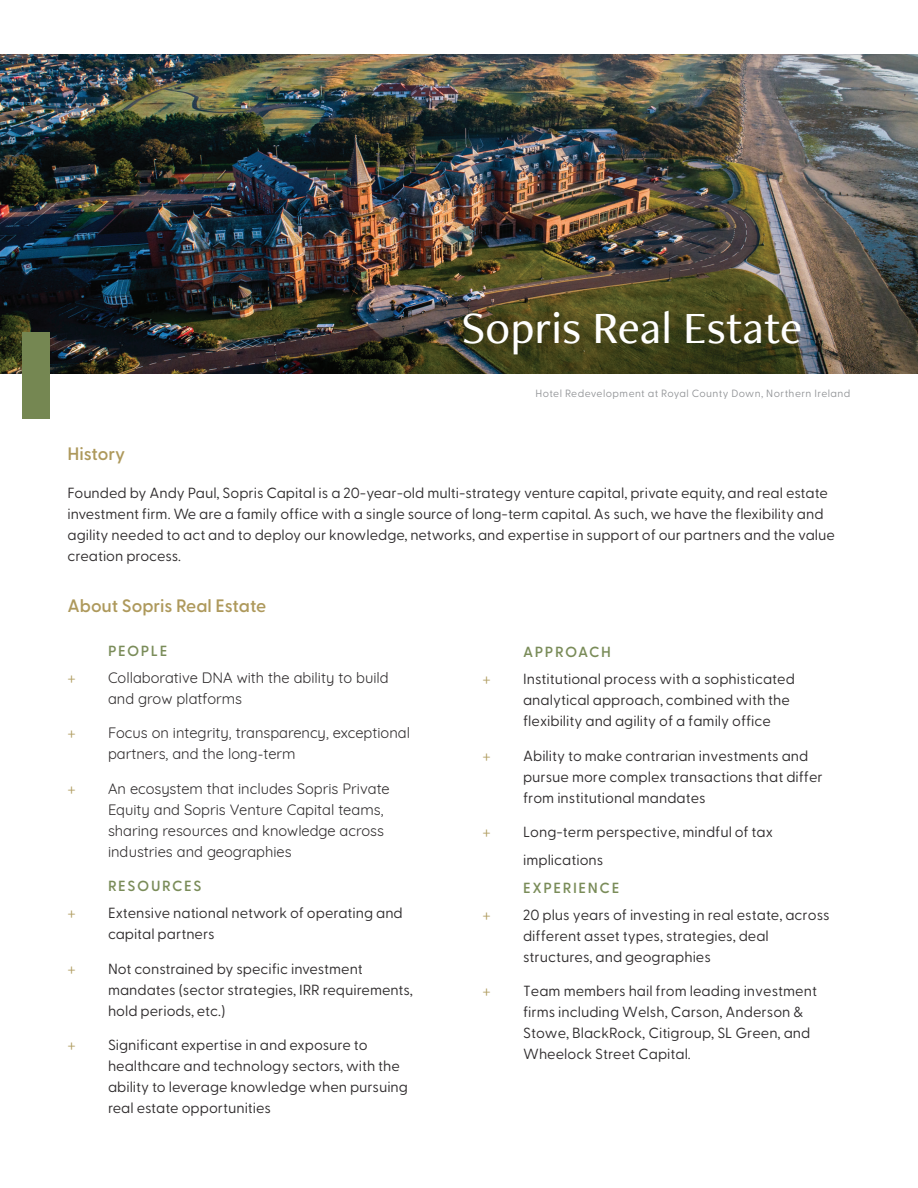
<style>
.page{position:relative;width:918px;height:1188px;background:#fff}
.page>*{position:absolute;margin:0;border:0;box-sizing:border-box;transform-origin:0 0}
.t1{font:500 46.35px "Freight Neo Pro";color:#fff}
.t2{font:600 18px "Greycliff CF";color:#ae995c}
.t3{font:14.7px/21px "Greycliff CF";color:#2e2b2c}
.t4{font:14.7px/21px "Quicksand";color:#2e2b2c}
.t5{font:600 14.7px "Greycliff CF";letter-spacing:.11em;color:#7a8c59}
.t6{font:14.7px "Quicksand";color:#b19e62}
.t7{font:10.5px "Greycliff CF";letter-spacing:.04em;color:#939598}
</style>
<div class="page">
<img style="left:0;top:54px;width:918px;height:319px">
<div style="left:23px;top:332px;width:27px;height:86px;background:#758752"></div>
<h1 class="t1" style="left:461px;top:296px;width:342px">Sopris Real Estate</h1>
<p class="t2" style="left:68px;top:440px;width:59px">History</p>
<p class="t7" style="left:535px;top:385px;width:317px">Hotel Redevelopment at Royal County Down, Northern Ireland</p>
<p class="t3" style="left:68px;top:481px;width:769px">Founded by Andy Paul, Sopris Capital is a 20-year-old multi-strategy venture capital, private equity, and real estate investment firm. We are a family office with a single source of long-term capital. As such, we have the flexibility and agility needed to act and to deploy our knowledge, networks, and expertise in support of our partners and the value creation process.</p>
<p class="t2" style="left:68px;top:592px;width:200px">About Sopris Real Estate</p>
<p class="t5" style="left:108px;top:640px;width:61px">PEOPLE</p>
<p class="t6" style="left:68px;top:666px;width:10px">+</p>
<p class="t4" style="left:108px;top:666px;width:282px">Collaborative DNA with the ability to build and grow platforms</p>
<p class="t6" style="left:68px;top:722px;width:10px">+</p>
<p class="t4" style="left:108px;top:721px;width:304px">Focus on integrity, transparency, exceptional partners, and the long-term</p>
<p class="t6" style="left:68px;top:777px;width:10px">+</p>
<p class="t4" style="left:108px;top:777px;width:283px">An ecosystem that includes Sopris Private Equity and Sopris Venture Capital teams, sharing resources and knowledge across industries and geographies</p>
<p class="t5" style="left:108px;top:875px;width:95px">RESOURCES</p>
<p class="t6" style="left:68px;top:902px;width:10px">+</p>
<p class="t3" style="left:108px;top:902px;width:296px">Extensive national network of operating and capital partners</p>
<p class="t6" style="left:68px;top:957px;width:10px">+</p>
<p class="t3" style="left:108px;top:957px;width:306px">Not constrained by specific investment mandates (sector strategies, IRR requirements, hold periods, etc.)</p>
<p class="t6" style="left:68px;top:1034px;width:10px">+</p>
<p class="t3" style="left:108px;top:1034px;width:302px">Significant expertise in and exposure to healthcare and technology sectors, with the ability to leverage knowledge when pursuing real estate opportunities</p>
<p class="t5" style="left:523px;top:641px;width:90px">APPROACH</p>
<p class="t6" style="left:483px;top:667px;width:10px">+</p>
<p class="t3" style="left:523px;top:667px;width:273px">Institutional process with a sophisticated analytical approach, combined with the flexibility and agility of a family office</p>
<p class="t6" style="left:483px;top:744px;width:10px">+</p>
<p class="t3" style="left:523px;top:744px;width:301px">Ability to make contrarian investments and pursue more complex transactions that differ from institutional mandates</p>
<p class="t6" style="left:483px;top:820px;width:10px">+</p>
<p class="t3" style="left:523px;top:817px;width:251px;line-height:27.9px">Long-term perspective, mindful of tax implications</p>
<p class="t5" style="left:523px;top:876px;width:98px">EXPERIENCE</p>
<p class="t6" style="left:483px;top:903px;width:10px">+</p>
<p class="t3" style="left:523px;top:903px;width:308px">20 plus years of investing in real estate, across different asset types, strategies, deal structures, and geographies</p>
<p class="t6" style="left:483px;top:979px;width:10px">+</p>
<p class="t3" style="left:523px;top:980px;width:295px">Team members hail from leading investment firms including Welsh, Carson, Anderson &amp; Stowe, BlackRock, Citigroup, SL Green, and Wheelock Street Capital.</p>
</div>
